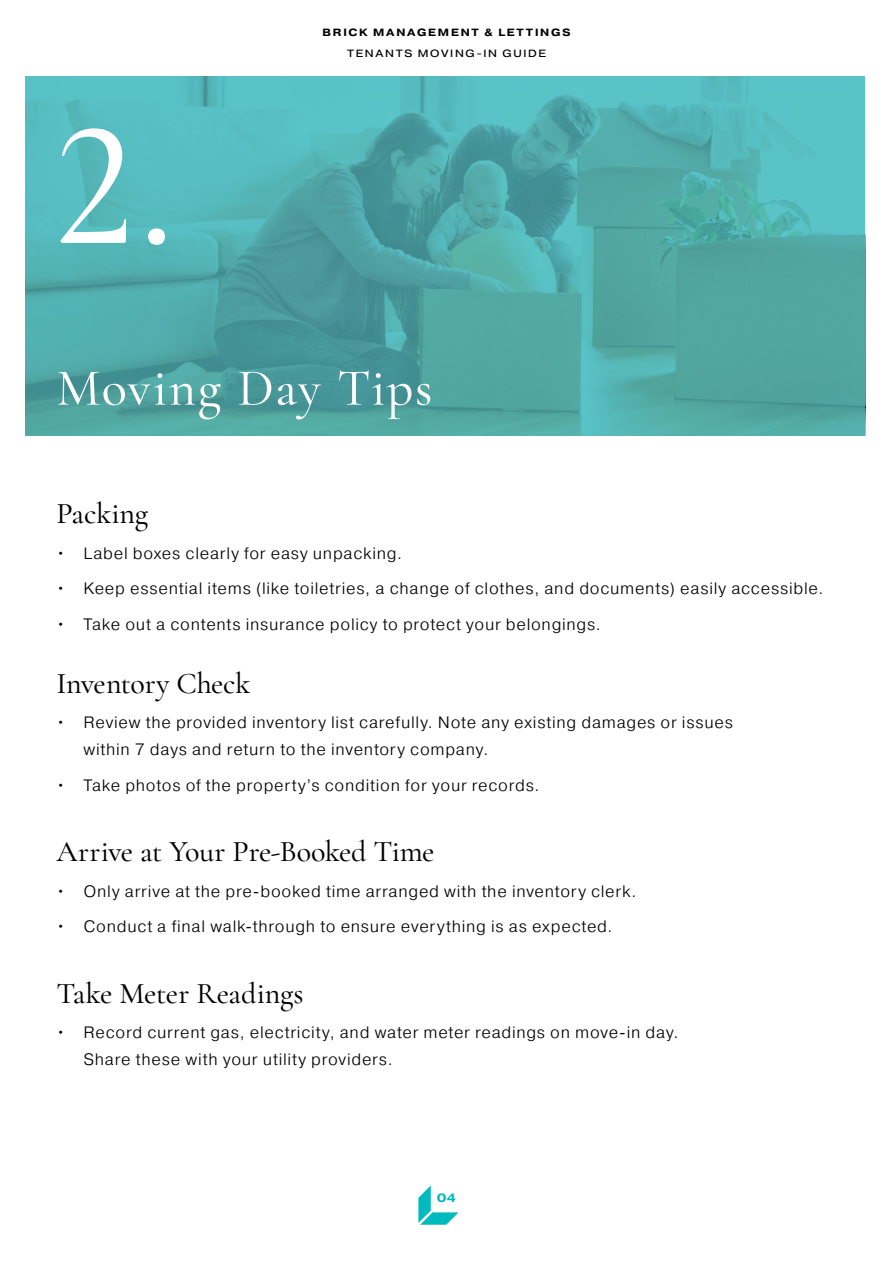
<style>
.page{position:relative;width:893px;height:1263px;background:#fff}
.page>*{position:absolute;margin:0;border:0;box-sizing:border-box;transform-origin:0 0}
.t1{font:500 180px "Cormorant Garamond";color:#fff}
.t2{font:500 52.5px "Cormorant Garamond";letter-spacing:.025em;color:#fff}
.t3{font:500 30px "Cormorant Garamond";letter-spacing:-.005em;color:#000}
.t4{font:300 16.5px/27px "Pragmatica";letter-spacing:.045em;color:#000}
.t5{font:700 12px "Pragmatica Ext";color:#00babe}
.t6{font:700 10.5px "Pragmatica Ext";letter-spacing:.17em;color:#000}
.t7{font:10.5px "Pragmatica Ext";letter-spacing:.16em;color:#000}
</style>
<div class="page">
<svg style="left:26px;top:77px;width:839px;height:359px;background:#51acab"></svg>
<svg style="left:418px;top:1185px;width:41px;height:40px"></svg>
<h1 class="t1" style="left:55px;top:76px;width:121px">2.</h1>
<p class="t6" style="left:323px;top:25px;width:249px">BRICK MANAGEMENT &amp; LETTINGS</p>
<p class="t7" style="left:347px;top:47px;width:200px">TENANTS MOVING-IN GUIDE</p>
<h2 class="t2" style="left:56px;top:356px;width:378px">Moving Day Tips</h2>
<h3 class="t3" style="left:56px;top:495px;width:93px">Packing</h3>
<p class="t4" style="left:56px;top:539px;width:347px">• Label boxes clearly for easy unpacking.</p>
<p class="t4" style="left:56px;top:575px;width:769px">• Keep essential items (like toiletries, a change of clothes, and documents) easily accessible.</p>
<p class="t4" style="left:56px;top:610px;width:546px">• Take out a contents insurance policy to protect your belongings.</p>
<h3 class="t3" style="left:56px;top:665px;width:195px">Inventory Check</h3>
<p class="t4" style="left:83px;top:709px;width:651px;text-indent:-27px">• Review the provided inventory list carefully. Note any existing damages or issues within 7 days and return to the inventory company.</p>
<p class="t4" style="left:56px;top:771px;width:485px">• Take photos of the property’s condition for your records.</p>
<h3 class="t3" style="left:56px;top:833px;width:380px">Arrive at Your Pre-Booked Time</h3>
<p class="t4" style="left:56px;top:877px;width:581px">• Only arrive at the pre-booked time arranged with the inventory clerk.</p>
<p class="t4" style="left:56px;top:913px;width:558px">• Conduct a final walk-through to ensure everything is as expected.</p>
<h3 class="t3" style="left:56px;top:975px;width:249px">Take Meter Readings</h3>
<p class="t4" style="left:83px;top:1019px;width:597px;text-indent:-27px">• Record current gas, electricity, and water meter readings on move-in day.<br>Share these with your utility providers.</p>
<p class="t5" style="left:437px;top:1189px;width:20px">04</p>
</div>
